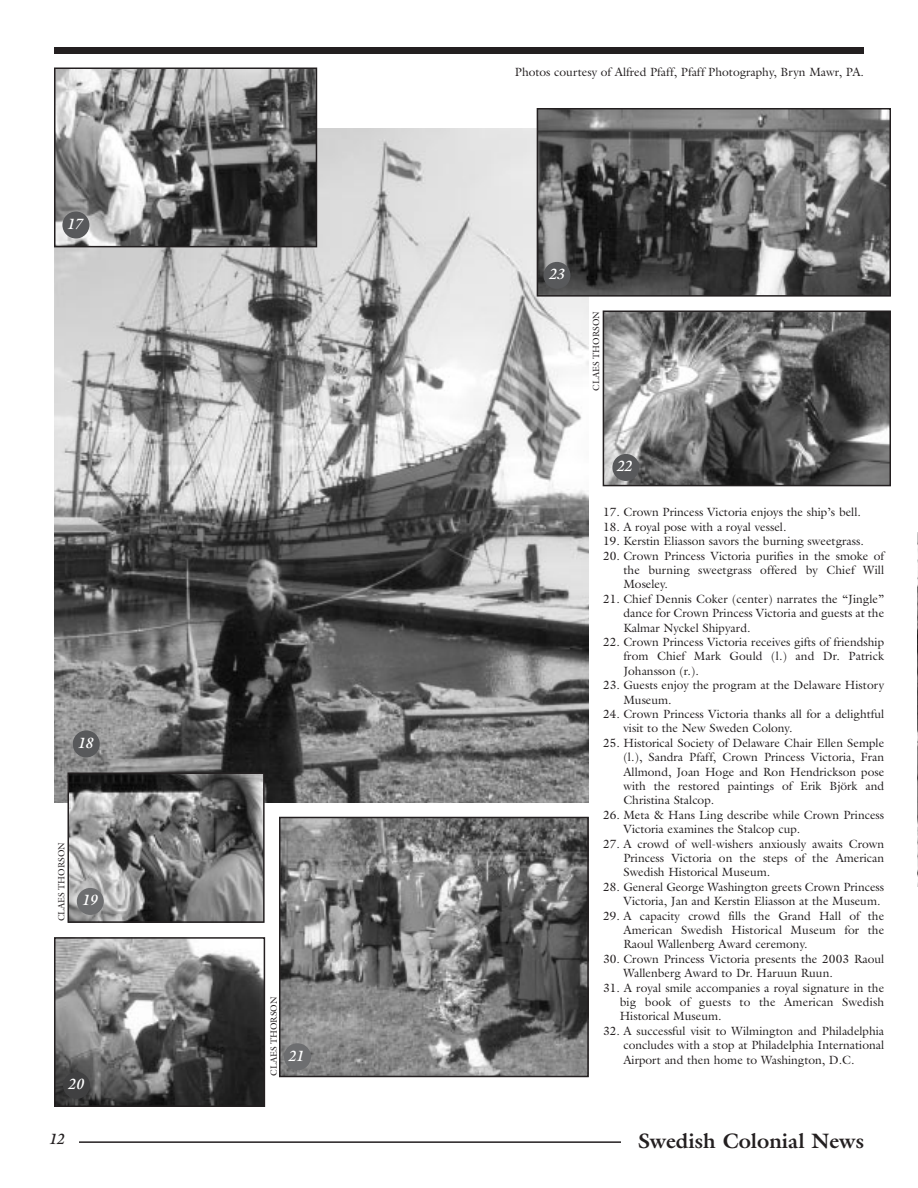
<style>
.page{position:relative;width:918px;height:1188px;background:#fff}
.page>*{position:absolute;margin:0;border:0;box-sizing:border-box;transform-origin:0 0}
.t1{font:700 21px "Galliard";color:#231f20}
.t2{font:italic 700 15px "Galliard";color:#fff}
.t3{font:italic 700 15px "Galliard";color:#231f20}
.t4{font:12px/14.4px "Galliard";color:#231f20;text-align:justify}
.t5{font:9px "Galliard";color:#231f20}
</style>
<div class="page">
<img style="left:917px;top:532px;width:1px;height:354px">
<img style="left:54px;top:128px;width:535px;height:675px">
<hr style="left:79px;top:1141px;width:542px;height:2px;background:#231f20">
<div style="left:54px;top:48px;width:810px;height:6px;background:#231f20"></div>
<img style="left:71px;top:775px;width:191px;height:145px">
<div style="left:68px;top:772px;width:197px;height:151px;border:2px solid #231f20"></div>
<img style="left:57px;top:940px;width:205px;height:164px">
<div style="left:54px;top:937px;width:211px;height:170px;border:2px solid #231f20"></div>
<img style="left:282px;top:820px;width:304px;height:254px">
<div style="left:279px;top:817px;width:310px;height:260px;border:2px solid #231f20"></div>
<img style="left:540px;top:111px;width:348px;height:183px">
<div style="left:537px;top:108px;width:354px;height:189px;border:2px solid #231f20"></div>
<img style="left:606px;top:313px;width:282px;height:170px">
<div style="left:603px;top:310px;width:288px;height:176px;border:2px solid #231f20"></div>
<img style="left:57px;top:71px;width:257px;height:173px">
<div style="left:54px;top:68px;width:263px;height:179px;border:2px solid #231f20"></div>
<div style="left:62px;top:212px;width:27px;height:26px;background:#58595b;border-radius:50%"></div>
<div style="left:73px;top:730px;width:27px;height:27px;background:#58595b;border-radius:50%"></div>
<div style="left:77px;top:888px;width:27px;height:27px;background:#6d6e70;border-radius:50%"></div>
<div style="left:63px;top:1072px;width:27px;height:27px;background:#404041;border-radius:50%"></div>
<div style="left:284px;top:1043px;width:27px;height:27px;background:#6d6e70;border-radius:50%"></div>
<div style="left:543px;top:262px;width:27px;height:27px;background:#58595b;border-radius:50%"></div>
<div style="left:612px;top:454px;width:27px;height:27px;background:#58595b;border-radius:50%"></div>
<p class="t2" style="left:66px;top:218px;width:17px">17</p>
<p class="t2" style="left:77px;top:737px;width:17px">18</p>
<p class="t5" style="left:58px;top:921px;width:81px;rotate:-90deg">CLAES THORSON</p>
<p class="t2" style="left:81px;top:895px;width:17px">19</p>
<p class="t2" style="left:68px;top:1079px;width:17px">20</p>
<p class="t5" style="left:270px;top:1076px;width:81px;rotate:-90deg">CLAES THORSON</p>
<p class="t2" style="left:288px;top:1050px;width:17px">21</p>
<p class="t4" style="left:515px;top:66px;width:351px">Photos courtesy of Alfred Pfaff, Pfaff Photography, Bryn Mawr, PA.</p>
<p class="t2" style="left:548px;top:268px;width:17px">23</p>
<p class="t5" style="left:593px;top:391px;width:81px;rotate:-90deg">CLAES THORSON</p>
<p class="t2" style="left:616px;top:461px;width:17px">22</p>
<p class="t4" style="left:603px;top:506px;width:259px">17. Crown Princess Victoria enjoys the ship’s bell.</p>
<p class="t4" style="left:603px;top:521px;width:185px">18. A royal pose with a royal vessel.</p>
<p class="t4" style="left:603px;top:535px;width:262px">19. Kerstin Eliasson savors the burning sweetgrass.</p>
<p class="t4" style="left:623px;top:550px;width:262px;text-indent:-20px">20. Crown Princess Victoria purifies in the smoke of the burning sweetgrass offered by Chief Will Moseley.</p>
<p class="t4" style="left:623px;top:593px;width:262px;text-indent:-20px">21. Chief Dennis Coker (center) narrates the “Jingle” dance for Crown Princess Victoria and guests at the Kalmar Nyckel Shipyard.</p>
<p class="t4" style="left:623px;top:636px;width:262px;text-indent:-20px">22. Crown Princess Victoria receives gifts of friendship from Chief Mark Gould (l.) and Dr. Patrick Johansson (r.).</p>
<p class="t4" style="left:623px;top:679px;width:262px;text-indent:-20px">23. Guests enjoy the program at the Delaware History<br>Museum.</p>
<p class="t4" style="left:623px;top:708px;width:262px;text-indent:-20px">24. Crown Princess Victoria thanks all for a delightful visit to the New Sweden Colony.</p>
<p class="t4" style="left:623px;top:737px;width:262px;text-indent:-20px">25. Historical Society of Delaware Chair Ellen Semple (l.), Sandra Pfaff, Crown Princess Victoria, Fran Allmond, Joan Hoge and Ron Hendrickson pose with the restored paintings of Erik Björk and Christina Stalcop.</p>
<p class="t4" style="left:623px;top:809px;width:262px;text-indent:-20px">26. Meta &amp; Hans Ling describe while Crown Princess<br>Victoria examines the Stalcop cup.</p>
<p class="t4" style="left:623px;top:838px;width:262px;text-indent:-20px">27. A crowd of well-wishers anxiously awaits Crown Princess Victoria on the steps of the American Swedish Historical Museum.</p>
<p class="t4" style="left:623px;top:881px;width:262px;text-indent:-20px">28. General George Washington greets Crown Princess<br>Victoria, Jan and Kerstin Eliasson at the Museum.</p>
<p class="t4" style="left:623px;top:910px;width:262px;text-indent:-20px">29. A capacity crowd fills the Grand Hall of the American Swedish Historical Museum for the Raoul Wallenberg Award ceremony.</p>
<p class="t4" style="left:623px;top:953px;width:262px;text-indent:-20px">30. Crown Princess Victoria presents the 2003 Raoul<br>Wallenberg Award to Dr. Haruun Ruun.</p>
<p class="t4" style="left:620px;top:982px;width:266px;text-indent:-17px">31. A royal smile accompanies a royal signature in the big book of guests to the American Swedish Historical Museum.</p>
<p class="t4" style="left:623px;top:1025px;width:262px;text-indent:-20px">32. A successful visit to Wilmington and Philadelphia concludes with a stop at Philadelphia International Airport and then home to Washington, D.C.</p>
<p class="t3" style="left:48px;top:1134px;width:17px">12</p>
<h1 class="t1" style="left:638px;top:1133px;width:228px">Swedish Colonial News</h1>
</div>
